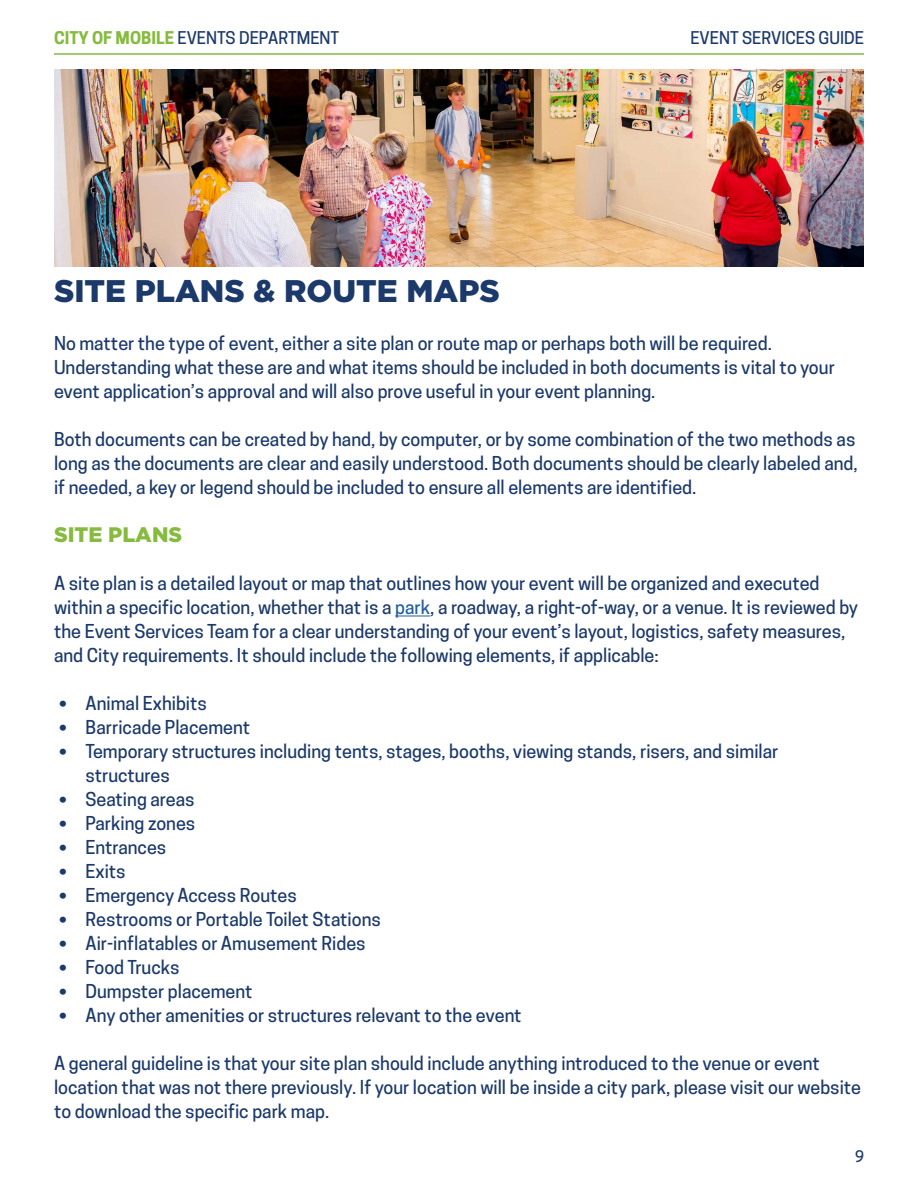
<style>
.page{position:relative;width:918px;height:1188px;background:#fff}
.page>*{position:absolute;margin:0;border:0;box-sizing:border-box;transform-origin:0 0}
.t1{font:900 31.35px "Gotham";color:#1b396a}
.t2{font:900 21px "Gotham";color:#86bb40}
.t3{font:500 18px/24px "Cooper Hewitt";color:#1b396a}
.t4{font:500 16.5px "Cooper Hewitt";color:#1b396a}
.t5{font:500 15px "Cooper Hewitt";color:#1b396a}
.s1{font-weight:700;color:#86bb40}
.s2{color:#215e9e}
.s3{font-family:"Gotham";font-weight:900}
</style>
<div class="page">
<hr style="left:54px;top:53px;width:810px;height:2px;background:#86bb40">
<hr style="left:395px;top:616px;width:35px;height:1px;background:#215e9e">
<img style="left:54px;top:69px;width:810px;height:198px">
<p class="t4" style="left:54px;top:28px;width:287px"><span class="s1">CITY OF MOBILE</span> EVENTS DEPARTMENT</p>
<p class="t4" style="left:690px;top:28px;width:175px">EVENT SERVICES GUIDE</p>
<h1 class="t1" style="left:54px;top:273px;width:447px">SITE PLANS &amp; ROUTE MAPS</h1>
<p class="t3" style="left:54px;top:331px;width:782px">No matter the type of event, either a site plan or route map or perhaps both will be required.<br>Understanding what these are and what items should be included in both documents is vital to your event application’s approval and will also prove useful in your event planning.</p>
<p class="t3" style="left:54px;top:427px;width:805px">Both documents can be created by hand, by computer, or by some combination of the two methods as long as the documents are clear and easily understood. Both documents should be clearly labeled and, if needed, a key or legend should be included to ensure all elements are identified.</p>
<p class="t2" style="left:54px;top:522px;width:130px">SITE PLANS</p>
<p class="t3" style="left:54px;top:571px;width:806px">A site plan is a detailed layout or map that outlines how your event will be organized and executed within a specific location, whether that is a <span class="s2">park</span>, a roadway, a right-of-way, or a venue. It is reviewed by the Event Services Team for a clear understanding of your event’s layout, logistics, safety measures, and City requirements. It should include the following elements, if applicable:</p>
<p class="t3" style="left:58px;top:691px;width:150px"><span class="s3">•</span> Animal Exhibits</p>
<p class="t3" style="left:58px;top:715px;width:193px"><span class="s3">•</span> Barricade Placement</p>
<p class="t3" style="left:86px;top:739px;width:695px;text-indent:-27px"><span class="s3">•</span> Temporary structures including tents, stages, booths, viewing stands, risers, and similar structures</p>
<p class="t3" style="left:58px;top:787px;width:138px"><span class="s3">•</span> Seating areas</p>
<p class="t3" style="left:58px;top:811px;width:138px"><span class="s3">•</span> Parking zones</p>
<p class="t3" style="left:58px;top:835px;width:109px"><span class="s3">•</span> Entrances</p>
<p class="t3" style="left:58px;top:859px;width:69px"><span class="s3">•</span> Exits</p>
<p class="t3" style="left:58px;top:883px;width:240px"><span class="s3">•</span> Emergency Access Routes</p>
<p class="t3" style="left:58px;top:907px;width:324px"><span class="s3">•</span> Restrooms or Portable Toilet Stations</p>
<p class="t3" style="left:58px;top:931px;width:309px"><span class="s3">•</span> Air-inflatables or Amusement Rides</p>
<p class="t3" style="left:58px;top:955px;width:122px"><span class="s3">•</span> Food Trucks</p>
<p class="t3" style="left:58px;top:979px;width:195px"><span class="s3">•</span> Dumpster placement</p>
<p class="t3" style="left:58px;top:1003px;width:465px"><span class="s3">•</span> Any other amenities or structures relevant to the event</p>
<p class="t3" style="left:54px;top:1051px;width:809px">A general guideline is that your site plan should include anything introduced to the venue or event location that was not there previously. If your location will be inside a city park, please visit our website to download the specific park map.</p>
<p class="t5" style="left:855px;top:1147px;width:10px">9</p>
</div>
